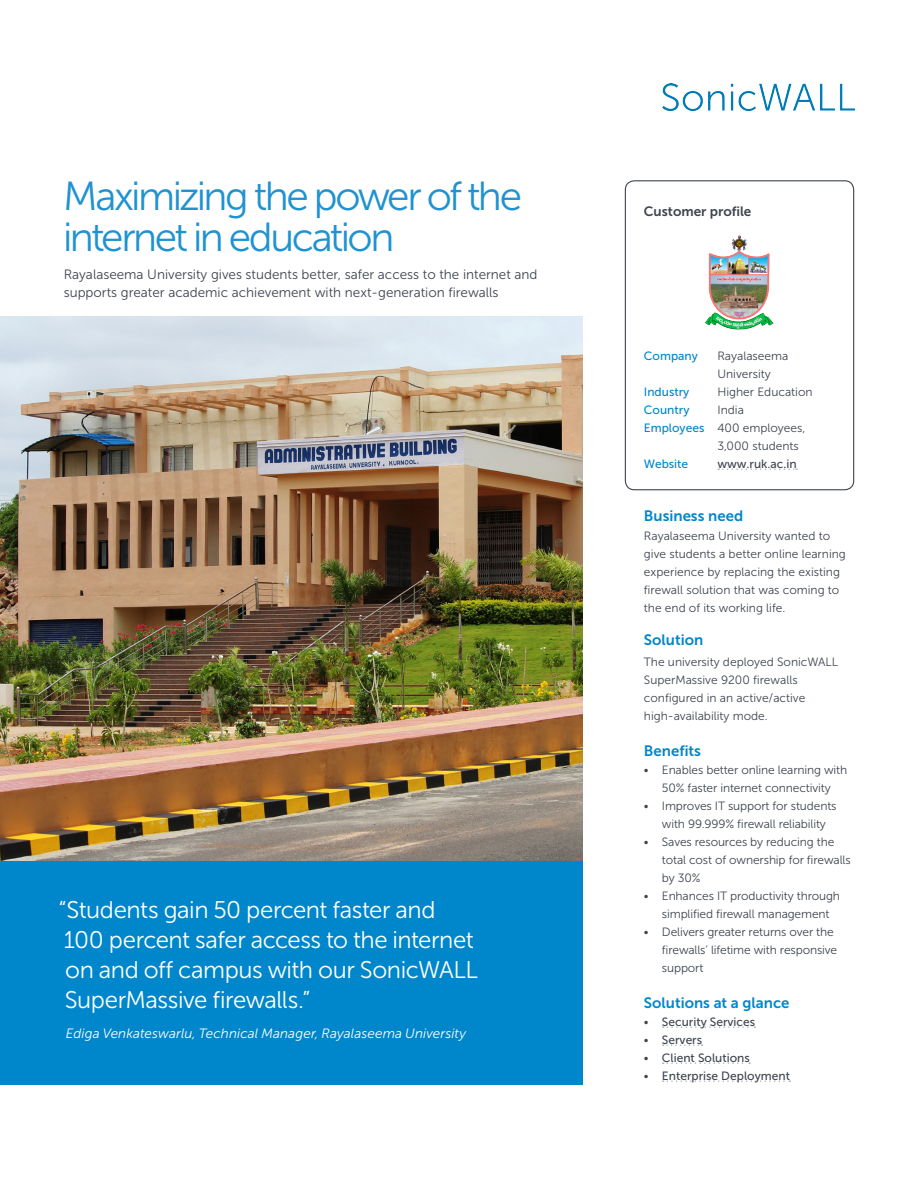
<style>
.page{position:relative;width:918px;height:1188px;background:#fff}
.page>*{position:absolute;margin:0;border:0;box-sizing:border-box;transform-origin:0 0}
.FRONT_PG_Headline_De{font:40.5px/40.5px "Museo Sans For Dell 300";letter-spacing:-.065em;color:#1f92d1}
.p1-4_pullquote-rebra{font:24px/30px "Museo Sans For Dell 300";letter-spacing:-.02em;color:#fff}
.Subhead_Dell_Blue{font:15px "Museo Sans For Dell 700";color:#0087cb}
.Body_copy_Dell_Dark{font:13.5px/18px "Museo Sans For Dell 300";color:#3e444f}
.p1-4_pullquote-rebra-2{font:italic 13.5px "Museo Sans For Dell 300";letter-spacing:.005em;color:#fff}
.Customer_profile{font:13.5px "Museo Sans For Dell 700";color:#3e444f}
.Body_copy_Dell_Dark-2{font:12px/18px "Museo Sans For Dell 300";letter-spacing:-.01em;color:#3e444f}
.Blue_subheads{font:12px/18px "Museo Sans For Dell 300";color:#3e444f}
.Blue_subheads-2{font:12px "Museo Sans For Dell 500";color:#3e444f}
.Blue_subheads-3{font:12px "Museo Sans For Dell 500";color:#0087cb}
.s1{font-family:"Museo Sans For Dell 500";color:#0087cb}
.s2{font-family:"Museo Sans For Dell 300"}
</style>
<div class="page">
<svg style="left:663px;top:1026px;width:92px;height:2px"></svg>
<svg style="left:663px;top:1044px;width:39px;height:2px"></svg>
<svg style="left:663px;top:1062px;width:87px;height:2px"></svg>
<svg style="left:663px;top:1080px;width:127px;height:2px"></svg>
<svg style="left:718px;top:468px;width:79px;height:2px"></svg>
<div style="left:625px;top:180px;width:229px;height:310px;border:1px solid #3e444f;border-radius:9px"></div>
<img style="left:0;top:316px;width:583px;height:545px">
<div style="left:0;top:861px;width:583px;height:223px;background:#0087cb"></div>
<img style="left:705px;top:235px;width:69px;height:95px">
<img style="left:662px;top:83px;width:192px;height:28px">
<p class="FRONT_PG_Headline_De" style="left:63px;top:176px;width:460px">Maximizing the power of the internet in education</p>
<p class="Body_copy_Dell_Dark" style="left:64px;top:265px;width:475px">Rayalaseema University gives students better, safer access to the internet and supports greater academic achievement with next-generation firewalls</p>
<p class="p1-4_pullquote-rebra" style="left:59px;top:895px;width:421px">“Students gain 50 percent faster and 100 percent safer access to the internet on and off campus with our SonicWALL SuperMassive firewalls.”</p>
<p class="p1-4_pullquote-rebra-2" style="left:66px;top:1026px;width:402px">Ediga Venkateswarlu, Technical Manager, Rayalaseema University</p>
<p class="Customer_profile" style="left:644px;top:204px;width:109px">Customer profile</p>
<p class="Blue_subheads-3" style="left:644px;top:349px;width:56px">Company</p>
<p class="Blue_subheads" style="left:717px;top:347px;width:73px">Rayalaseema<br>University</p>
<p class="Blue_subheads-3" style="left:644px;top:385px;width:47px">Industry</p>
<p class="Blue_subheads" style="left:717px;top:383px;width:97px">Higher Education</p>
<p class="Blue_subheads-3" style="left:644px;top:403px;width:47px">Country</p>
<p class="Blue_subheads" style="left:717px;top:401px;width:28px">India</p>
<p class="Blue_subheads" style="left:717px;top:419px;width:90px;text-indent:-74px"><span class="s1">Employees</span> 400 employees,<br>3,000 students</p>
<p class="Blue_subheads-3" style="left:644px;top:457px;width:46px">Website</p>
<p class="Blue_subheads-2" style="left:717px;top:457px;width:81px">www.ruk.ac.in</p>
<p class="Subhead_Dell_Blue" style="left:644px;top:508px;width:101px">Business need</p>
<p class="Body_copy_Dell_Dark-2" style="left:644px;top:527px;width:203px">Rayalaseema University wanted to give students a better online learning experience by replacing the existing firewall solution that was coming to the end of its working life.</p>
<p class="Subhead_Dell_Blue" style="left:644px;top:631px;width:61px">Solution</p>
<p class="Body_copy_Dell_Dark-2" style="left:644px;top:653px;width:196px">The university deployed SonicWALL<br>SuperMassive 9200 firewalls configured in an active/active high-availability mode.</p>
<p class="Subhead_Dell_Blue" style="left:644px;top:742px;width:59px">Benefits</p>
<p class="Body_copy_Dell_Dark-2" style="left:644px;top:761px;width:205px;text-align:center">• Enables better online learning with<br>50% faster internet connectivity</p>
<p class="Body_copy_Dell_Dark-2" style="left:662px;top:797px;width:176px;text-indent:-18px">• Improves IT support for students with 99.999% firewall reliability</p>
<p class="Body_copy_Dell_Dark-2" style="left:662px;top:833px;width:190px;text-indent:-18px">• Saves resources by reducing the total cost of ownership for firewalls by 30%</p>
<p class="Body_copy_Dell_Dark-2" style="left:662px;top:887px;width:180px;text-indent:-18px">• Enhances IT productivity through simplified firewall management</p>
<p class="Body_copy_Dell_Dark-2" style="left:662px;top:923px;width:177px;text-indent:-18px">• Delivers greater returns over the firewalls’ lifetime with responsive support</p>
<p class="Subhead_Dell_Blue" style="left:644px;top:994px;width:147px">Solutions at a glance</p>
<p class="Blue_subheads-2" style="left:644px;top:1015px;width:113px"><span class="s2">•</span> Security Services</p>
<p class="Blue_subheads-2" style="left:644px;top:1033px;width:60px"><span class="s2">•</span> Servers</p>
<p class="Blue_subheads-2" style="left:644px;top:1051px;width:107px"><span class="s2">•</span> Client Solutions</p>
<p class="Blue_subheads-2" style="left:644px;top:1069px;width:148px"><span class="s2">•</span> Enterprise Deployment</p>
</div>
